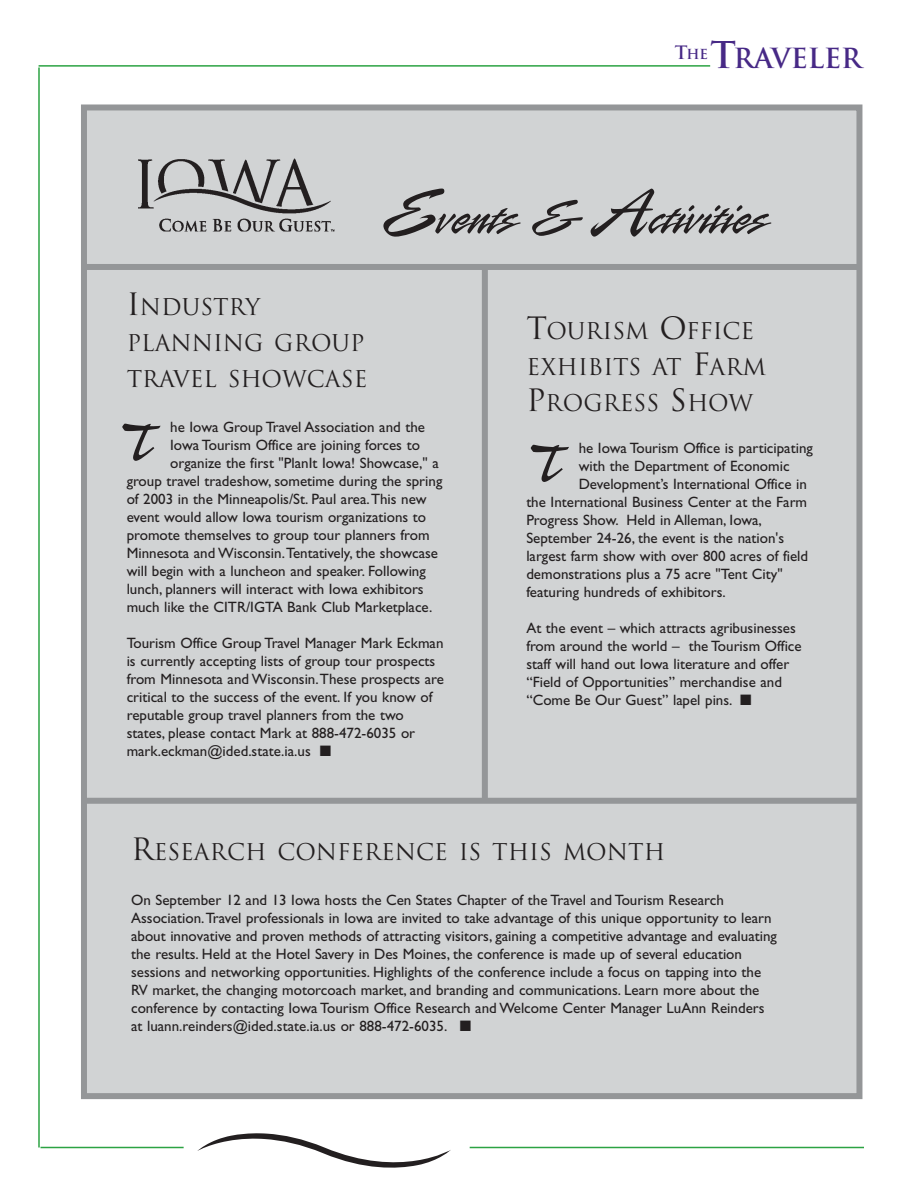
<style>
.page{position:relative;width:918px;height:1188px;background:#fff}
.page>*{position:absolute;margin:0;border:0;box-sizing:border-box;transform-origin:0 0}
.t1{font:54px "Rapier Plain";color:#231f20}
.t2{font:54px "Pepita";color:#231f20}
.t3{font:700 27px "Trajan";color:#472986}
.t4{font:22.5px/36px "Trajan";color:#231f20}
.t5{font:15px/18px "Gill Sans";color:#231f20}
.t6{font:700 13.5px "Trajan";color:#472986}
.s1{font-size:18px}
.s2{font-size:36px}
.s3{font-size:72px}
.s4{font-size:30px}
</style>
<div class="page">
<div style="left:84px;top:107px;width:775px;height:989px;background:#d1d3d4"></div>
<div style="left:81px;top:104px;width:781px;height:995px;border:6px solid #949698"></div>
<hr style="left:40px;top:1147px;width:144px;height:1px;background:#2ca343">
<hr style="left:470px;top:1147px;width:394px;height:1px;background:#2ca343">
<hr style="left:38px;top:68px;width:2px;height:1080px;background:#2ca343">
<svg style="left:197px;top:1133px;width:254px;height:35px"></svg>
<hr style="left:39px;top:65px;width:671px;height:2px;background:#2ca343">
<img style="left:138px;top:158px;width:197px;height:74px">
<div style="left:85px;top:264px;width:776px;height:6px;background:#949698"></div>
<div style="left:482px;top:266px;width:6px;height:536px;background:#949698"></div>
<div style="left:84px;top:798px;width:776px;height:6px;background:#949698"></div>
<p class="t6" style="left:675px;top:47px;width:35px"><span class="s1">T</span>HE</p>
<h2 class="t3" style="left:710px;top:43px;width:153px"><span class="s2">T</span>RAVELER</h2>
<h1 class="t1" style="left:379px;top:183px;width:389px"><span class="s3">E</span>vents &amp; <span class="s3">A</span>ctivities</h1>
<h3 class="t4" style="left:127px;top:289px;width:242px"><span class="s4">I</span>NDUSTRY<br>PLANNING GROUP<br>TRAVEL SHOWCASE</h3>
<p class="t5" style="left:170px;top:420px;width:256px">he Iowa Group Travel Association and the</p>
<p class="t5" style="left:170px;top:438px;width:251px">Iowa Tourism Office are joining forces to</p>
<p class="t5" style="left:170px;top:456px;width:270px">organize the first "PlanIt Iowa! Showcase," a</p>
<p class="t5" style="left:127px;top:474px;width:317px">group travel tradeshow, sometime during the spring</p>
<p class="t5" style="left:127px;top:492px;width:301px">of 2003 in the Minneapolis/St. Paul area.This new</p>
<p class="t5" style="left:127px;top:510px;width:301px">event would allow Iowa tourism organizations to</p>
<p class="t5" style="left:127px;top:528px;width:305px">promote themselves to group tour planners from</p>
<p class="t5" style="left:127px;top:546px;width:313px">Minnesota and Wisconsin.Tentatively, the showcase</p>
<p class="t5" style="left:127px;top:564px;width:301px">will begin with a luncheon and speaker. Following</p>
<p class="t5" style="left:127px;top:582px;width:299px">lunch, planners will interact with Iowa exhibitors</p>
<p class="t5" style="left:127px;top:600px;width:307px">much like the CITR/IGTA Bank Club Marketplace.</p>
<p class="t5" style="left:127px;top:636px;width:319px">Tourism Office Group Travel Manager Mark Eckman is currently accepting lists of group tour prospects from Minnesota and Wisconsin.These prospects are critical to the success of the event. If you know of reputable group travel planners from the two states, please contact Mark at 888-472-6035 or mark.eckman@ided.state.ia.us ■</p>
<h1 class="t2" style="left:120px;top:402px;width:42px">T</h1>
<h3 class="t4" style="left:526px;top:313px;width:241px"><span class="s4">T</span>OURISM <span class="s4">O</span>FFICE<br>EXHIBITS AT <span class="s4">F</span>ARM<br><span class="s4">P</span>ROGRESS <span class="s4">S</span>HOW</h3>
<p class="t5" style="left:579px;top:440px;width:236px">he Iowa Tourism Office is participating</p>
<p class="t5" style="left:579px;top:458px;width:212px">with the Department of Economic</p>
<p class="t5" style="left:579px;top:476px;width:230px">Development’s International Office in</p>
<p class="t5" style="left:526px;top:494px;width:282px">the International Business Center at the Farm</p>
<p class="t5" style="left:526px;top:512px;width:237px">Progress Show. Held in Alleman, Iowa,</p>
<p class="t5" style="left:526px;top:530px;width:259px">September 24-26, the event is the nation's</p>
<p class="t5" style="left:526px;top:548px;width:283px">largest farm show with over 800 acres of field</p>
<p class="t5" style="left:526px;top:566px;width:258px">demonstrations plus a 75 acre "Tent City"</p>
<p class="t5" style="left:526px;top:584px;width:201px">featuring hundreds of exhibitors.</p>
<p class="t5" style="left:526px;top:620px;width:277px">At the event – which attracts agribusinesses from around the world – the Tourism Office staff will hand out Iowa literature and offer “Field of Opportunities” merchandise and “Come Be Our Guest” lapel pins. ■</p>
<h1 class="t2" style="left:528px;top:423px;width:42px">T</h1>
<h3 class="t4" style="left:131px;top:834px;width:536px"><span class="s4">R</span>ESEARCH CONFERENCE IS THIS MONTH</h3>
<p class="t5" style="left:131px;top:892px;width:647px">On September 12 and 13 Iowa hosts the Cen States Chapter of the Travel and Tourism Research Association.Travel professionals in Iowa are invited to take advantage of this unique opportunity to learn about innovative and proven methods of attracting visitors, gaining a competitive advantage and evaluating the results. Held at the Hotel Savery in Des Moines, the conference is made up of several education sessions and networking opportunities. Highlights of the conference include a focus on tapping into the RV market, the changing motorcoach market, and branding and communications. Learn more about the conference by contacting Iowa Tourism Office Research and Welcome Center Manager LuAnn Reinders at luann.reinders@ided.state.ia.us or 888-472-6035. ■</p>
</div>
